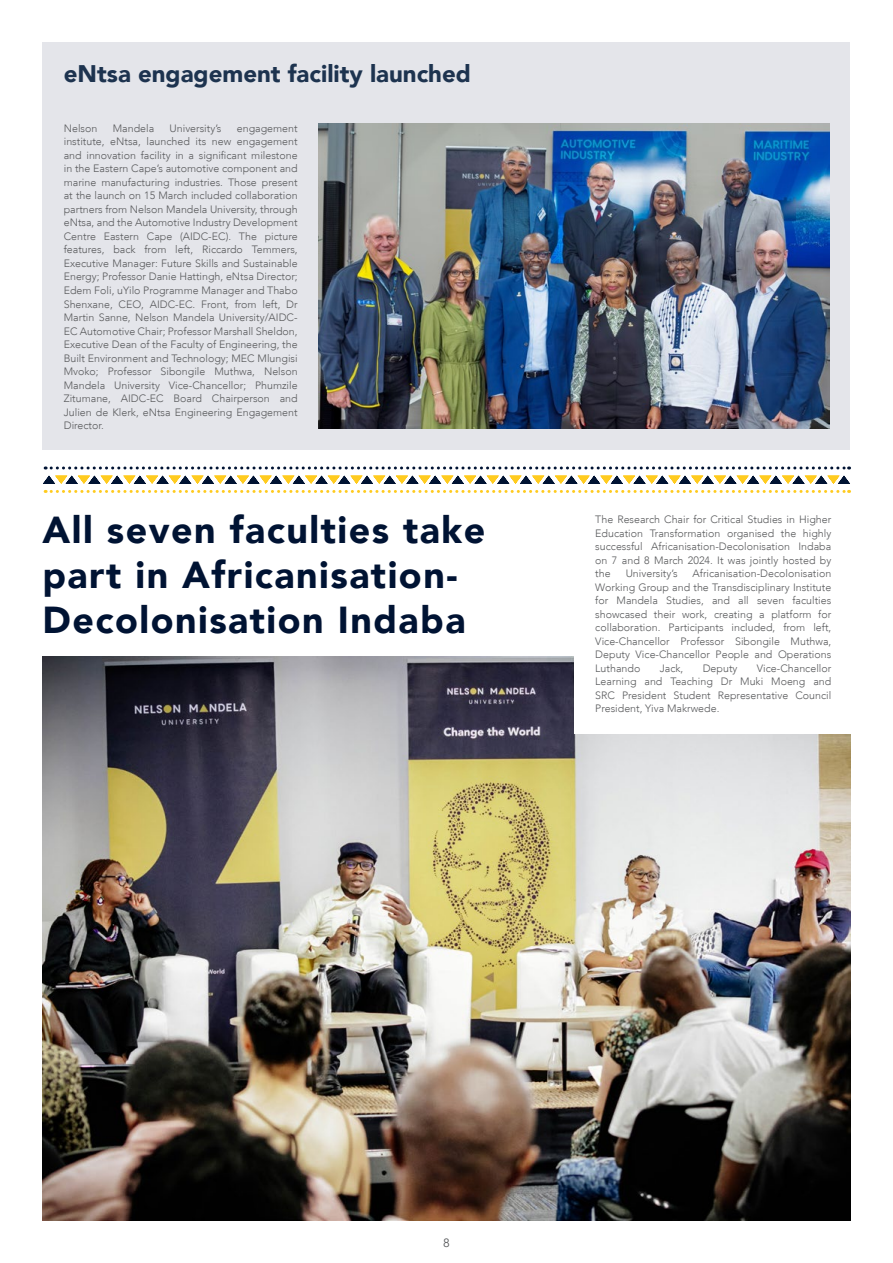
<style>
.page{position:relative;width:893px;height:1263px;background:#fff}
.page>*{position:absolute;margin:0;border:0;box-sizing:border-box;transform-origin:0 0}
.t1{font:900 37.5px/45px "Avenir LT";letter-spacing:.04em;color:#001333}
.t2{font:900 24px "Avenir LT";color:#1d334f}
.t3{font:12px "Avenir LT";color:#58595b}
.t4{font:300 10.65px/13.5px "Avenir LT";color:#58595b;text-align:justify}
</style>
<div class="page">
<div style="left:43px;top:43px;width:807px;height:407px;background:#e4e5ea"></div>
<img style="left:319px;top:124px;width:510px;height:304px">
<img style="left:43px;top:657px;width:807px;height:563px">
<div style="left:574px;top:515px;width:279px;height:218px;background:#fff"></div>
<svg style="left:45px;top:466px;width:805px;height:3px"></svg>
<svg style="left:45px;top:490px;width:805px;height:3px"></svg>
<svg style="left:43px;top:476px;width:807px;height:8px"></svg>
<h2 class="t2" style="left:64px;top:59px;width:409px">eNtsa engagement facility launched</h2>
<p class="t4" style="left:64px;top:122px;width:35px">Nelson</p>
<p class="t4" style="left:113px;top:122px;width:43px">Mandela</p>
<p class="t4" style="left:170px;top:122px;width:53px">University’s</p>
<p class="t4" style="left:64px;top:122px;width:235px;text-indent:173px">engagement institute, eNtsa, launched its new engagement and innovation facility in a significant milestone in the Eastern Cape’s automotive component and marine manufacturing industries. Those present at the launch on 15 March included collaboration partners from Nelson Mandela University, through eNtsa, and the Automotive Industry Development Centre Eastern Cape (AIDC-EC). The picture features, back from left, Riccardo Temmers, Executive Manager: Future Skills and Sustainable Energy; Professor Danie Hattingh, eNtsa Director; Edem Foli, uYilo Programme Manager and Thabo Shenxane, CEO, AIDC-EC. Front, from left, Dr Martin Sanne, Nelson Mandela University/AIDC-EC Automotive Chair; Professor Marshall Sheldon, Executive Dean of the Faculty of Engineering, the Built Environment and Technology; MEC Mlungisi Mvoko; Professor Sibongile Muthwa, Nelson Mandela University Vice-Chancellor; Phumzile Zitumane, AIDC-EC Board Chairperson and Julien de Klerk, eNtsa Engineering Engagement Director.</p>
<h1 class="t1" style="left:43px;top:507px;width:444px">All seven faculties take part in Africanisation-<br>Decolonisation Indaba</h1>
<p class="t4" style="left:595px;top:513px;width:237px">The Research Chair for Critical Studies in Higher Education Transformation organised the highly successful Africanisation-Decolonisation Indaba on 7 and 8 March 2024. It was jointly hosted by the</p>
<p class="t4" style="left:595px;top:567px;width:237px;text-indent:97px">Africanisation-Decolonisation Working Group and the Transdisciplinary Institute for Mandela Studies, and all seven faculties showcased their work, creating a platform for collaboration. Participants included, from left, Vice-Chancellor Professor Sibongile Muthwa, Deputy Vice-Chancellor People and Operations Luthando</p>
<p class="t4" style="left:626px;top:567px;width:53px">University’s</p>
<p class="t4" style="left:595px;top:661px;width:237px;text-indent:162px">Vice-Chancellor Learning and Teaching Dr Muki Moeng and SRC President Student Representative Council President, Yiva Makrwede.</p>
<p class="t4" style="left:660px;top:661px;width:25px">Jack,</p>
<p class="t4" style="left:703px;top:661px;width:36px">Deputy</p>
<p class="t3" style="left:443px;top:1236px;width:8px">8</p>
</div>
